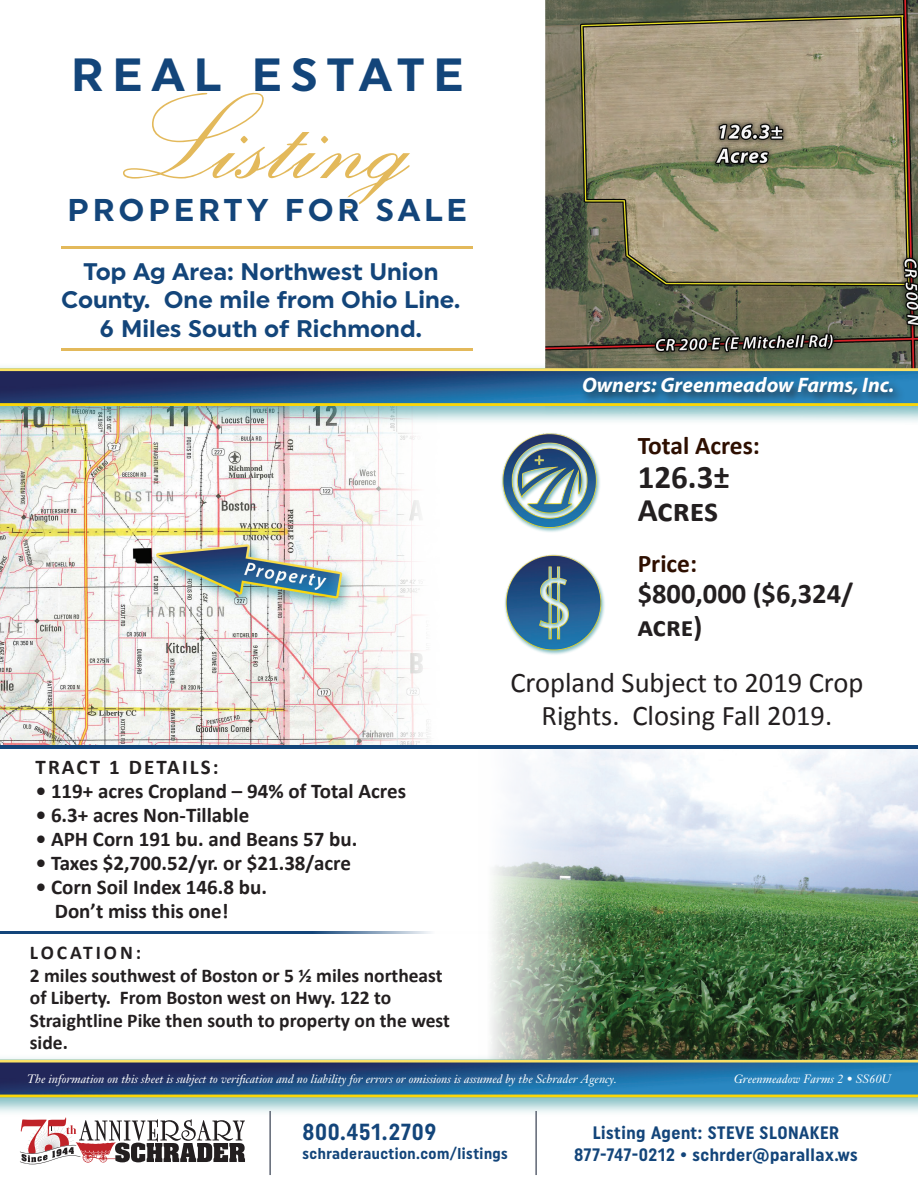
<style>
.page{position:relative;width:918px;height:1188px;background:#fff}
.page>*{position:absolute;margin:0;border:0;box-sizing:border-box;transform-origin:0 0}
.t1{font:121.5px "Exmouth";color:#e3b95b}
.t2{font:700 46.5px "Uniform";letter-spacing:.19em;color:#13457a}
.t3{font:700 33px/33px "Calibri";color:#231f20}
.t4{font:700 31.5px "Uniform";letter-spacing:.12em;color:#13457a}
.t5{font:28.5px/33px "Calibri";color:#231f20;text-align:center}
.t6{font:700 28.5px/33px "Calibri";color:#231f20}
.t7{font:700 25.5px "Calibri";color:#2e0f00}
.t8{font:700 24px/28.5px "Uniform";color:#13457a;text-align:center}
.t9{font:700 23.25px "Uniform Condensed";letter-spacing:.03em;color:#13457a}
.t10{font:700 21px/24px "Calibri";color:#231f20}
.t11{font:italic 700 21px "Myriad Pro";color:#fff}
.t12{font:700 21px "Calibri";letter-spacing:.1em;color:#231f20}
.t13{font:700 19.5px/22.5px "Calibri";color:#231f20}
.t14{font:700 18px/22.5px "Uniform Condensed";letter-spacing:.03em;color:#13457a;text-align:center}
.t15{font:700 15.75px "Uniform Condensed";letter-spacing:.03em;color:#13457a}
.t16{font:italic 12px "Janson Text";color:#fff}
</style>
<div class="page">
<img style="left:0;top:0;width:918px;height:1165px">
<svg style="left:20px;top:1118px;width:225px;height:46px"></svg>
<hr style="left:269px;top:1111px;width:2px;height:64px;background:#5e6573">
<hr style="left:535px;top:1111px;width:2px;height:64px;background:#5e6573">
<svg style="left:59px;top:259px;width:398px;height:92px"></svg>
<div style="left:454px;top:303px;width:7px;height:7px;border:3px solid #fff;border-radius:50%"></div>
<div style="left:67px;top:36px;width:399px;height:228px;background:#fff"></div>
<svg style="left:466px;top:195px;width:3px;height:30px"></svg>
<img style="left:481px;top:415px;width:150px;height:122px">
<img style="left:481px;top:543px;width:135px;height:124px">
<hr style="left:62px;top:246px;width:411px;height:3px;background:#e3b95b">
<hr style="left:62px;top:348px;width:411px;height:3px;background:#e3b95b">
<hr style="left:0;top:745px;width:918px;height:3px;background:#13457a">
<hr style="left:0;top:932px;width:500px;height:2px;background:#13457a">
<div style="left:580px;top:375px;width:325px;height:32px;background:#231f20;opacity:.75"></div>
<h2 class="t2" style="left:71px;top:47px;width:394px">REAL ESTATE</h2>
<h1 class="t1" style="left:113px;top:66px;width:311px">Listing</h1>
<h3 class="t4" style="left:67px;top:191px;width:401px">PROPERTY FOR SALE</h3>
<p class="t8" style="left:61px;top:257px;width:401px">Top Ag Area: Northwest Union<br>County. One mile from Ohio Line.<br>6 Miles South of Richmond.</p>
<p class="t12" style="left:36px;top:752px;width:185px">TRACT 1 DETAILS:</p>
<p class="t10" style="left:36px;top:778px;width:372px">• 119+ acres Cropland – 94% of Total Acres</p>
<p class="t10" style="left:36px;top:802px;width:215px">• 6.3+ acres Non-Tillable</p>
<p class="t10" style="left:36px;top:826px;width:323px">• APH Corn 191 bu. and Beans 57 bu.</p>
<p class="t10" style="left:36px;top:850px;width:317px">• Taxes $2,700.52/yr. or $21.38/acre</p>
<p class="t10" style="left:55px;top:874px;width:214px;text-indent:-19px">• Corn Soil Index 146.8 bu.<br>Don’t miss this one!</p>
<p class="t13" style="left:30px;top:941px;width:421px">LOCATION:<br>2 miles southwest of Boston or 5 ½ miles northeast of Liberty. From Boston west on Hwy. 122 to<br>Straightline Pike then south to property on the west side.</p>
<p class="t11" style="left:582px;top:372px;width:314px">Owners: Greenmeadow Farms, Inc.</p>
<p class="t7" style="left:638px;top:428px;width:124px">Total Acres:</p>
<h3 class="t3" style="left:638px;top:459px;width:94px">126.3±<br>Acres</h3>
<p class="t7" style="left:638px;top:546px;width:61px">Price:</p>
<h3 class="t6" style="left:638px;top:576px;width:217px">$800,000 ($6,324/ acre)</h3>
<h3 class="t5" style="left:510px;top:665px;width:354px">Cropland Subject to 2019 Crop<br>Rights. Closing Fall 2019.</h3>
<p class="t16" style="left:27px;top:1072px;width:591px">The information on this sheet is subject to verification and no liability for errors or omissions is assumed by the Schrader Agency.</p>
<p class="t16" style="left:734px;top:1072px;width:159px">Greenmeadow Farms 2 • SS60U</p>
<p class="t9" style="left:303px;top:1118px;width:135px">800.451.2709</p>
<p class="t15" style="left:303px;top:1145px;width:207px">schraderauction.com/listings</p>
<p class="t14" style="left:574px;top:1121px;width:285px">Listing Agent: STEVE SLONAKER<br>877-747-0212 • schrder@parallax.ws</p>
</div>
